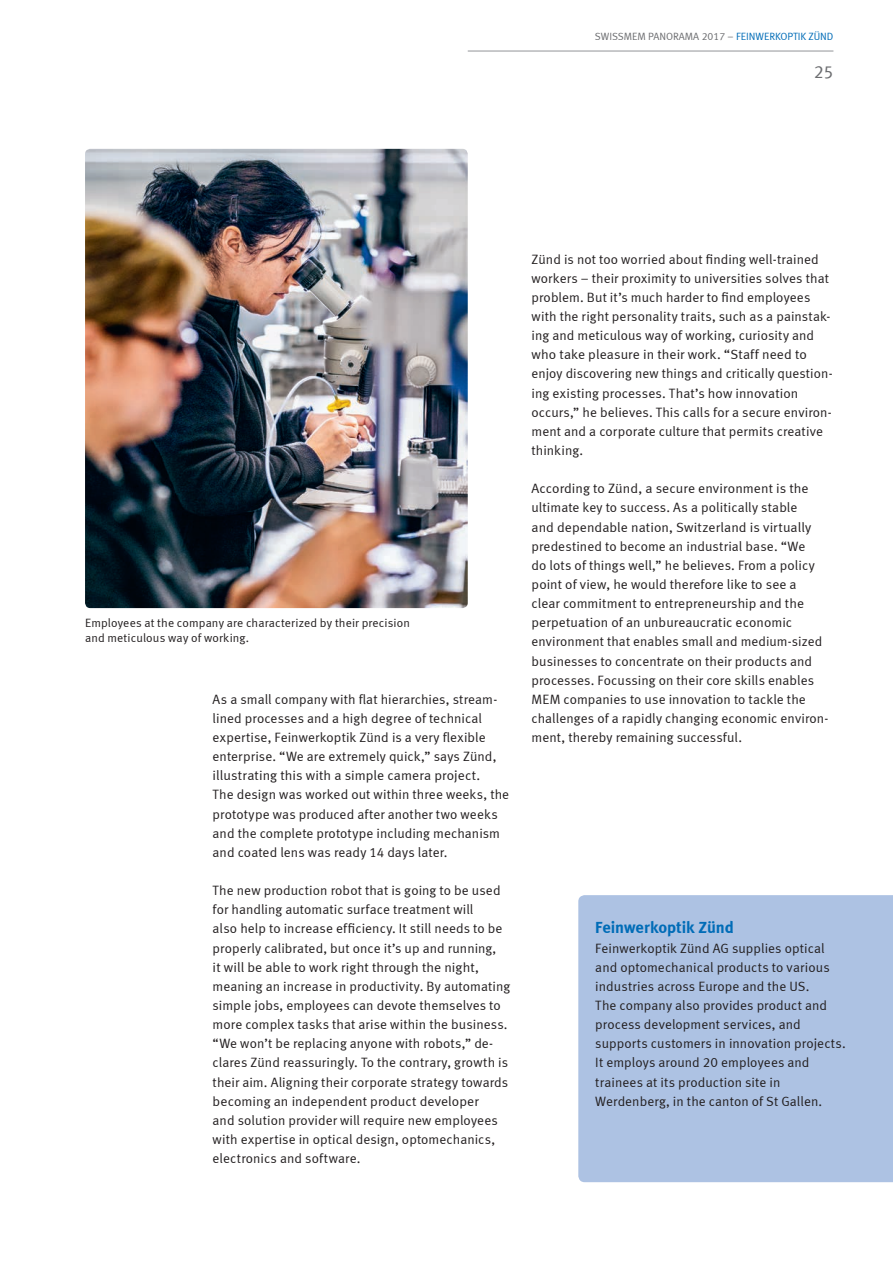
<style>
.page{position:relative;width:893px;height:1263px;background:#fff}
.page>*{position:absolute;margin:0;border:0;box-sizing:border-box;transform-origin:0 0}
.t1{font:18px "Meta Normal LF";color:#6c6d70}
._09_Bildlegende{font:16.5px "Meta Bold LF";letter-spacing:-.005em;color:#006cb7}
._07_Lauftext{font:13.5px/19.2px "Meta Normal LF";letter-spacing:.005em;color:#231f20}
._09_Bildlegende-2{font:13.5px/19.2px "Meta Normal LF";letter-spacing:.005em;color:#231f20}
._09_Bildlegende-3{font:12px/14.9px "Meta Normal LF";letter-spacing:.01em;color:#231f20}
.t2{font:10.5px "Meta Normal LF";color:#6c6d70}
.s1{color:#006cb7}
</style>
<div class="page">
<hr style="left:468px;top:51px;width:365px;height:1px;background:#939598">
<img style="left:85px;top:149px;width:383px;height:459px">
<div style="left:578px;top:895px;width:315px;height:287px;background:#adc2e3"></div>
<p class="t2" style="left:595px;top:31px;width:240px">SWISSMEM PANORAMA 2017 – <span class="s1">FEINWERKOPTIK ZÜND</span></p>
<p class="t1" style="left:814px;top:61px;width:21px">25</p>
<p class="_09_Bildlegende-3" style="left:85px;top:615px;width:326px">Employees at the company are characterized by their precision and meticulous way of working.</p>
<p class="_07_Lauftext" style="left:213px;top:689px;width:298px">As a small company with flat hierarchies, stream&shy;lined processes and a high degree of technical expertise, Feinwerkoptik Zünd is a very flexible enterprise. “We are extremely quick,” says Zünd, illustrating this with a simple camera project.<br>The design was worked out within three weeks, the prototype was produced after another two weeks and the complete prototype including mechanism and coated lens was ready 14 days later.</p>
<p class="_07_Lauftext" style="left:213px;top:881px;width:299px">The new production robot that is going to be used for handling automatic surface treatment will<br>also help to increase efficiency. It still needs to be properly calibrated, but once it’s up and running,<br>it will be able to work right through the night, meaning an increase in productivity. By automating simple jobs, employees can devote themselves to more complex tasks that arise within the business. “We won’t be replacing anyone with robots,” de&shy;clares Zünd reassuringly. To the contrary, growth is their aim. Aligning their corporate strategy towards becoming an independent product developer<br>and solution provider will require new employees with expertise in optical design, optomechanics, electronics and software.</p>
<p class="_07_Lauftext" style="left:531px;top:249px;width:302px">Zünd is not too worried about finding well-trained workers – their proximity to universities solves that problem. But it’s much harder to find employees with the right personality traits, such as a painstak&shy;ing and meticulous way of working, curiosity and who take pleasure in their work. “Staff need to enjoy discovering new things and critically question-- ing existing processes. That’s how innovation occurs,” he believes. This calls for a secure environ&shy;ment and a corporate culture that permits creative thinking.</p>
<p class="_07_Lauftext" style="left:531px;top:479px;width:298px">According to Zünd, a secure environment is the ultimate key to success. As a politically stable<br>and dependable nation, Switzerland is virtually predestined to become an industrial base. “We<br>do lots of things well,” he believes. From a policy point of view, he would therefore like to see a<br>clear commitment to entrepreneurship and the perpetuation of an unbureaucratic economic environment that enables small and medium-sized businesses to concentrate on their products and processes. Focussing on their core skills enables MEM companies to use innovation to tackle the challenges of a rapidly changing economic environ&shy;ment, thereby remaining successful.</p>
<p class="_09_Bildlegende" style="left:595px;top:918px;width:140px">Feinwerkoptik Zünd</p>
<p class="_09_Bildlegende-2" style="left:595px;top:938px;width:252px">Feinwerkoptik Zünd AG supplies optical and optomechanical products to various industries across Europe and the US.<br>The company also provides product and process development services, and supports customers in innovation projects.<br>It employs around 20 employees and trainees at its production site in Werdenberg, in the canton of St Gallen.</p>
</div>
